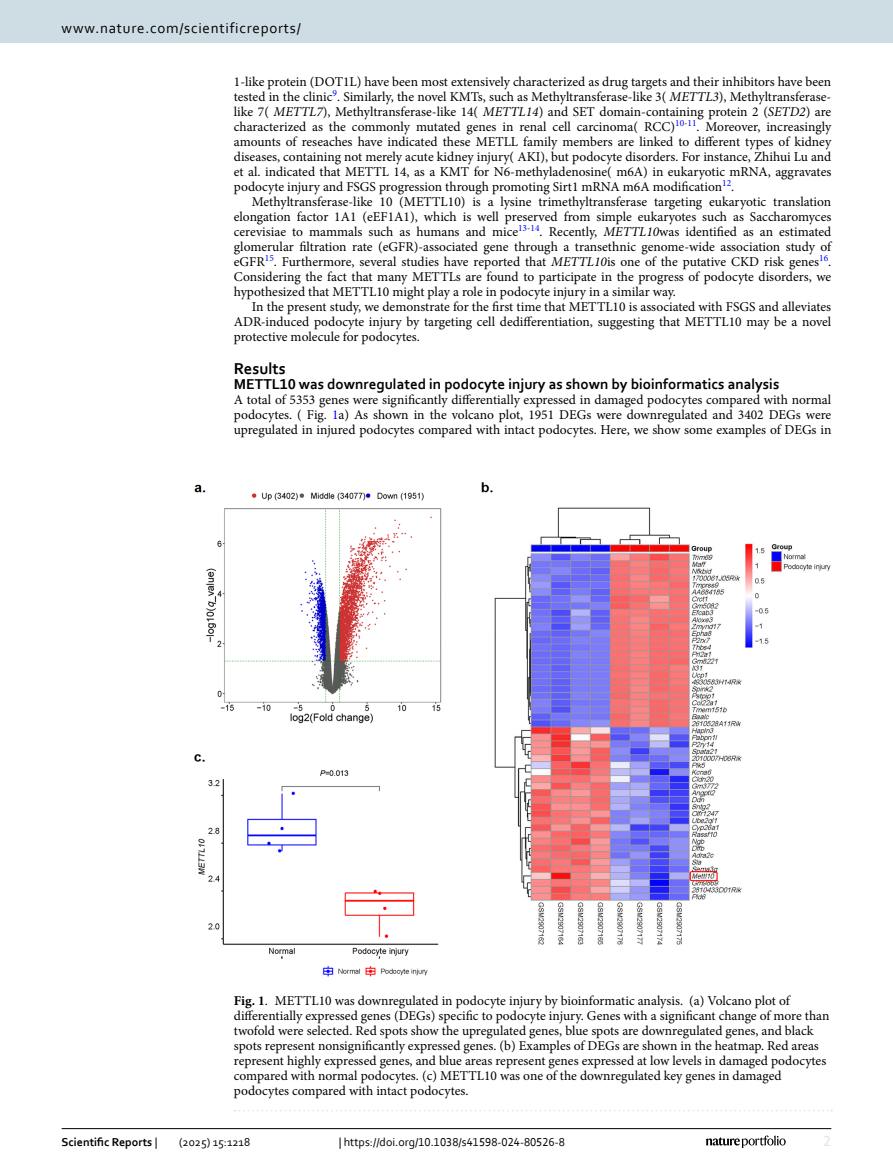
<style>
.page{position:relative;width:893px;height:1174px;background:#fff}
.page>*{position:absolute;margin:0;border:0;box-sizing:border-box;transform-origin:0 0}
.Head_1{font:700 16.5px "Corbel";color:#000}
.Head_2_After_1{font:700 15px "Corbel";color:#000}
.t1{font:15px "Corbel";letter-spacing:.05em;color:#000}
.t2{font:15px "Corbel";color:#d9e4eb}
.Body_Text_Indent{font:13.5px/15px "Minion Pro";color:#000;text-align:justify}
.Figure_Caption{font:13.5px/15px "Minion Pro";color:#000}
.Body_Text{font:13.5px/15px "Minion Pro";color:#000;text-align:justify}
.t3{font:12px "Corbel";color:#000}
.t4{font:700 12px "Corbel";color:#000}
.s1{font-style:italic}
.s2{color:#00f}
.s3{font-weight:700}
.s4{font-weight:400}
</style>
<div class="page">
<img style="left:194px;top:482px;width:637px;height:495px">
<svg style="left:235px;top:1110px;width:597px;height:1px"></svg>
<hr style="left:62px;top:1128px;width:769px;height:1px;background:#000">
<svg style="left:706px;top:1135px;width:80px;height:12px"></svg>
<div style="left:0;top:0;width:893px;height:43px;background:#cedde4"></div>
<p class="t1" style="left:62px;top:18px;width:241px">www.nature.com/scientificreports/</p>
<p class="Body_Text_Indent" style="left:234px;top:74px;width:599px">1-like protein (DOT1L) have been most extensively characterized as drug targets and their inhibitors have been tested in the clinic<sup>9</sup>. Similarly, the novel KMTs, such as Methyltransferase-like 3( <span class="s1">METTL3</span>), Methyltransferase&shy;like 7( <span class="s1">METTL7</span>), Methyltransferase-like 14( <span class="s1">METTL14</span>) and SET domain-containing protein 2 (<span class="s1">SETD2</span>) are characterized as the commonly mutated genes in renal cell carcinoma( RCC)<sup>10</sup><sup>-</sup><sup>11</sup>. Moreover, increasingly amounts of reseaches have indicated these METLL family members are linked to different types of kidney diseases, containing not merely acute kidney injury( AKI), but podocyte disorders. For instance, Zhihui Lu and et al. indicated that METTL 14, as a KMT for N6-methyladenosine( m6A) in eukaryotic mRNA, aggravates podocyte injury and FSGS progression through promoting Sirt1 mRNA m6A modification<sup>12</sup>.</p>
<p class="Body_Text_Indent" style="left:234px;top:194px;width:599px;text-indent:18px">Methyltransferase-like 10 (METTL10) is a lysine trimethyltransferase targeting eukaryotic translation elongation factor 1A1 (eEF1A1), which is well preserved from simple eukaryotes such as Saccharomyces cerevisiae to mammals such as humans and mice<sup>13</sup><sup>-</sup><sup>14</sup>. Recently, <span class="s1">METTL10</span>was identified as an estimated glomerular filtration rate (eGFR)-associated gene through a transethnic genome-wide association study of eGFR<sup>15</sup>. Furthermore, several studies have reported that <span class="s1">METTL10</span>is one of the putative CKD risk genes<sup>16</sup>.<br>Considering the fact that many METTLs are found to participate in the progress of podocyte disorders, we hypothesized that METTL10 might play a role in podocyte injury in a similar way.</p>
<p class="Body_Text_Indent" style="left:234px;top:299px;width:599px;text-indent:18px">In the present study, we demonstrate for the first time that METTL10 is associated with FSGS and alleviates ADR-induced podocyte injury by targeting cell dedifferentiation, suggesting that METTL10 may be a novel protective molecule for podocytes.</p>
<p class="Head_1" style="left:234px;top:358px;width:53px">Results</p>
<p class="Head_2_After_1" style="left:234px;top:374px;width:547px">METTL10 was downregulated in podocyte injury as shown by bioinformatics analysis</p>
<p class="Body_Text" style="left:234px;top:392px;width:599px">A total of 5353 genes were significantly differentially expressed in damaged podocytes compared with normal podocytes. ( Fig. <span class="s2">1</span>a) As shown in the volcano plot, 1951 DEGs were downregulated and 3402 DEGs were upregulated in injured podocytes compared with intact podocytes. Here, we show some examples of DEGs in</p>
<p class="Figure_Caption" style="left:234px;top:993px;width:597px"><span class="s3">Fig. 1</span>. METTL10 was downregulated in podocyte injury by bioinformatic analysis. (a) Volcano plot of differentially expressed genes (DEGs) specific to podocyte injury. Genes with a significant change of more than twofold were selected. Red spots show the upregulated genes, blue spots are downregulated genes, and black spots represent nonsignificantly expressed genes. (b) Examples of DEGs are shown in the heatmap. Red areas represent highly expressed genes, and blue areas represent genes expressed at low levels in damaged podocytes compared with normal podocytes. (c) METTL10 was one of the downregulated key genes in damaged podocytes compared with intact podocytes.</p>
<p class="t4" style="left:62px;top:1134px;width:97px">Scientific Reports <span class="s4">|</span></p>
<p class="t3" style="left:179px;top:1134px;width:73px">(2025) 15:1218</p>
<p class="t3" style="left:339px;top:1134px;width:228px">| https://doi.org/10.1038/s41598-024-80526-8</p>
<p class="t2" style="left:824px;top:1132px;width:9px">2</p>
</div>
